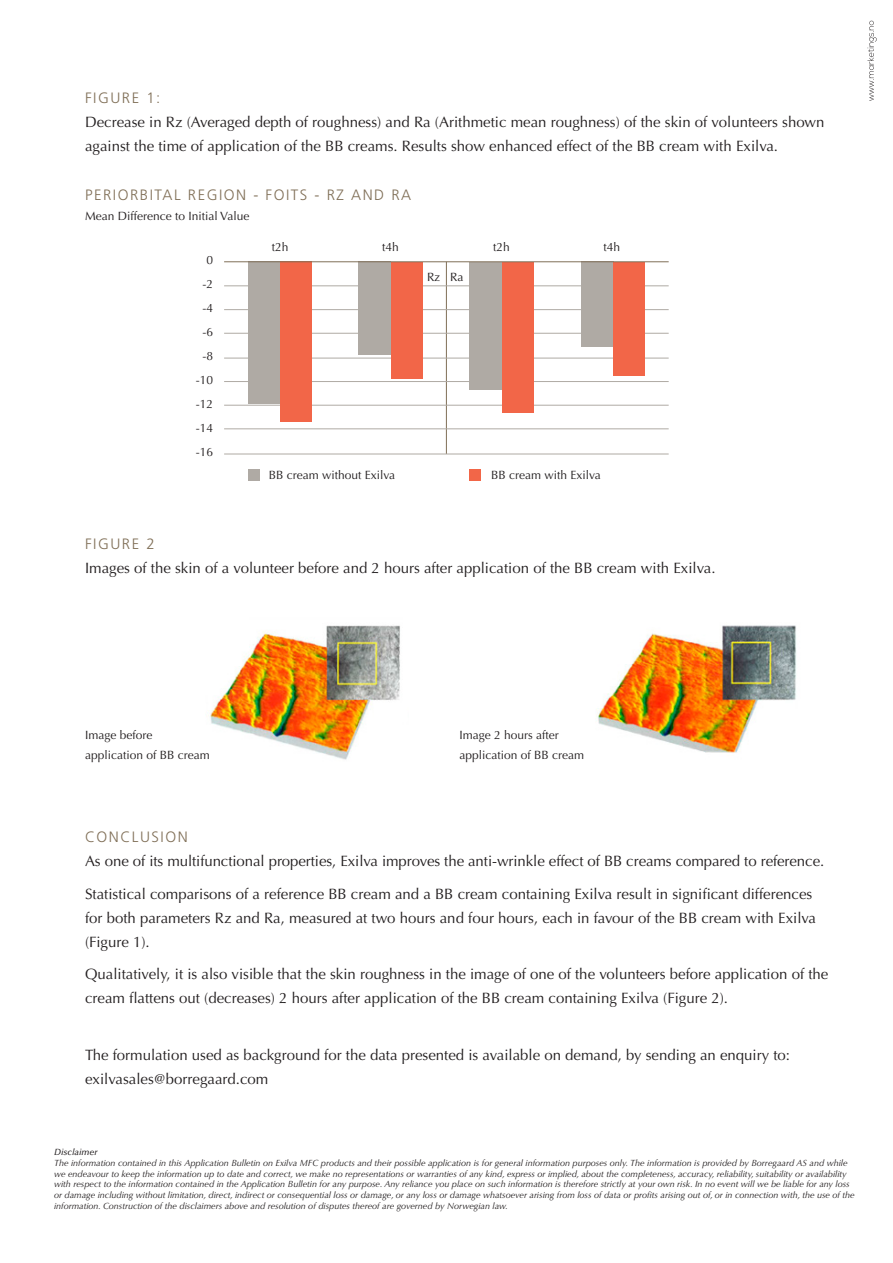
<style>
.page{position:relative;width:893px;height:1263px;background:#fff}
.page>*{position:absolute;margin:0;border:0;box-sizing:border-box;transform-origin:0 0}
.t1{font:15px/24px "Optima";color:#231f20}
.t2{font:300 15px "Frutiger";letter-spacing:.1em;color:#806f57}
.t3{font:12px/19.5px "Optima";color:#231f20}
.t4{font:italic 9px/10.8px "Optima";color:#231f20}
.t5{font:italic 500 9px "Optima";color:#231f20}
</style>
<div class="page">
<svg style="left:867px;top:21px;width:10px;height:80px"></svg>
<hr style="left:446px;top:262px;width:1px;height:192px;background:#806f57">
<div style="left:248px;top:469px;width:12px;height:11px;background:#afaaa4"></div>
<div style="left:469px;top:469px;width:12px;height:11px;background:#f26648"></div>
<hr style="left:224px;top:285px;width:445px;height:1px;background:#afaaa4">
<hr style="left:224px;top:309px;width:445px;height:1px;background:#afaaa4">
<hr style="left:224px;top:333px;width:445px;height:1px;background:#afaaa4">
<hr style="left:224px;top:358px;width:445px;height:1px;background:#afaaa4">
<hr style="left:224px;top:381px;width:445px;height:1px;background:#afaaa4">
<hr style="left:224px;top:405px;width:445px;height:1px;background:#afaaa4">
<hr style="left:224px;top:428px;width:445px;height:1px;background:#afaaa4">
<hr style="left:224px;top:454px;width:445px;height:1px;background:#afaaa4">
<div style="left:248px;top:262px;width:32px;height:142px;background:#afaaa4"></div>
<div style="left:280px;top:262px;width:32px;height:160px;background:#f26648"></div>
<div style="left:358px;top:262px;width:33px;height:93px;background:#afaaa4"></div>
<div style="left:391px;top:262px;width:32px;height:117px;background:#f26648"></div>
<div style="left:469px;top:262px;width:33px;height:128px;background:#afaaa4"></div>
<div style="left:502px;top:262px;width:32px;height:150px;background:#f26648"></div>
<div style="left:581px;top:262px;width:32px;height:85px;background:#afaaa4"></div>
<div style="left:613px;top:262px;width:32px;height:113px;background:#f26648"></div>
<hr style="left:224px;top:261px;width:445px;height:1px;background:#806f57">
<img style="left:208px;top:625px;width:192px;height:135px">
<img style="left:598px;top:625px;width:199px;height:128px">
<p class="t2" style="left:85px;top:89px;width:77px">FIGURE 1:</p>
<p class="t1" style="left:85px;top:110px;width:741px">Decrease in Rz (Averaged depth of roughness) and Ra (Arithmetic mean roughness) of the skin of volunteers shown against the time of application of the BB creams. Results show enhanced effect of the BB cream with Exilva.</p>
<p class="t2" style="left:85px;top:187px;width:328px">PERIORBITAL REGION - FOITS - RZ AND RA</p>
<p class="t3" style="left:85px;top:206px;width:166px">Mean Difference to Initial Value</p>
<p class="t3" style="left:206px;top:250px;width:8px">0</p>
<p class="t3" style="left:202px;top:274px;width:12px">-2</p>
<p class="t3" style="left:202px;top:298px;width:12px">-4</p>
<p class="t3" style="left:202px;top:322px;width:12px">-6</p>
<p class="t3" style="left:202px;top:346px;width:12px">-8</p>
<p class="t3" style="left:196px;top:370px;width:19px">-10</p>
<p class="t3" style="left:196px;top:394px;width:19px">-12</p>
<p class="t3" style="left:196px;top:418px;width:19px">-14</p>
<p class="t3" style="left:196px;top:442px;width:19px">-16</p>
<p class="t3" style="left:272px;top:238px;width:18px">t2h</p>
<p class="t3" style="left:382px;top:238px;width:18px">t4h</p>
<p class="t3" style="left:493px;top:238px;width:18px">t2h</p>
<p class="t3" style="left:604px;top:238px;width:18px">t4h</p>
<p class="t3" style="left:427px;top:267px;width:15px">Rz</p>
<p class="t3" style="left:450px;top:267px;width:15px">Ra</p>
<p class="t3" style="left:269px;top:465px;width:128px">BB cream without Exilva</p>
<p class="t3" style="left:491px;top:465px;width:111px">BB cream with Exilva</p>
<p class="t2" style="left:85px;top:535px;width:71px">FIGURE 2</p>
<p class="t1" style="left:85px;top:556px;width:632px">Images of the skin of a volunteer before and 2 hours after application of the BB cream with Exilva.</p>
<p class="t3" style="left:85px;top:725px;width:126px">Image before application of BB cream</p>
<p class="t3" style="left:459px;top:725px;width:126px">Image 2 hours after application of BB cream</p>
<p class="t2" style="left:85px;top:828px;width:104px">CONCLUSION</p>
<p class="t1" style="left:85px;top:849px;width:741px">As one of its multifunctional properties, Exilva improves the anti-wrinkle effect of BB creams compared to reference.</p>
<p class="t1" style="left:85px;top:882px;width:733px">Statistical comparisons of a reference BB cream and a BB cream containing Exilva result in significant differences for both parameters Rz and Ra, measured at two hours and four hours, each in favour of the BB cream with Exilva (Figure 1).</p>
<p class="t1" style="left:85px;top:962px;width:745px">Qualitatively, it is also visible that the skin roughness in the image of one of the volunteers before application of the cream flattens out (decreases) 2 hours after application of the BB cream containing Exilva (Figure 2).</p>
<p class="t1" style="left:85px;top:1043px;width:706px">The formulation used as background for the data presented is available on demand, by sending an enquiry to: exilvasales@borregaard.com</p>
<p class="t5" style="left:54px;top:1147px;width:45px">Disclaimer</p>
<p class="t4" style="left:54px;top:1157px;width:802px">The information contained in this Application Bulletin on Exilva MFC products and their possible application is for general information purposes only. The information is provided by Borregaard AS and while we endeavour to keep the information up to date and correct, we make no representations or warranties of any kind, express or implied, about the completeness, accuracy, reliability, suitability or availability with respect to the information contained in the Application Bulletin for any purpose. Any reliance you place on such information is therefore strictly at your own risk. In no event will we be liable for any loss or damage including without limitation, direct, indirect or consequential loss or damage, or any loss or damage whatsoever arising from loss of data or profits arising out of, or in connection with, the use of the information. Construction of the disclaimers above and resolution of disputes thereof are governed by Norwegian law.</p>
</div>
